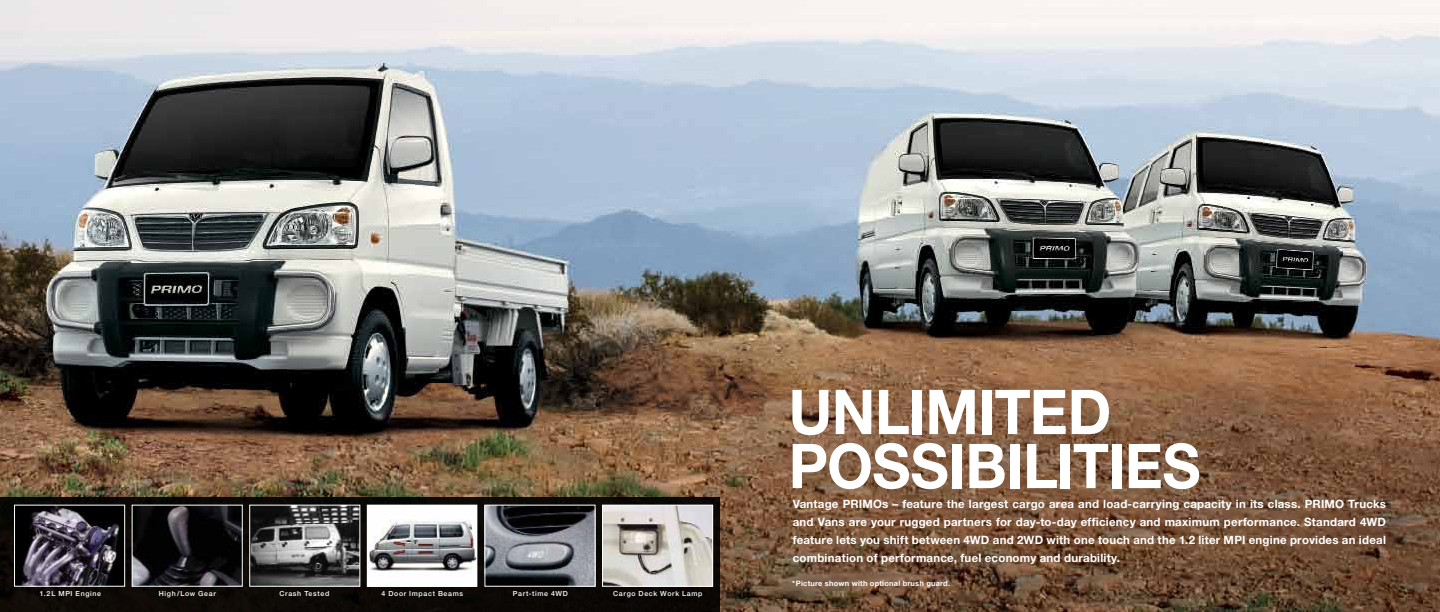
<style>
.page{position:relative;width:1440px;height:612px;background:#fff}
.page>*{position:absolute;margin:0;border:0;box-sizing:border-box;transform-origin:0 0}
.t1{font:700 62px/54px "Helvetica Neue LT Std";letter-spacing:-.01em;color:#fff;scale:.95 1}
.t2{font:700 11.5px/18px "Helvetica Neue LT Std";letter-spacing:.02em;color:#fff;text-align:justify}
.t3{font:700 7.5px "Helvetica Neue LT Std";letter-spacing:.025em;color:#fff}
.t4{font:500 7px "Helvetica Neue LT Std";letter-spacing:.095em;color:#fff}
</style>
<div class="page">
<img style="left:0;top:0;width:1440px;height:612px">
<svg style="left:0;top:498px;width:720px;height:114px;background:#1d1a17"></svg>
<img style="left:16px;top:507px;width:107px;height:77px">
<div style="left:14px;top:505px;width:111px;height:81px;border:1px solid #fff"></div>
<img style="left:134px;top:507px;width:107px;height:77px">
<div style="left:132px;top:505px;width:111px;height:81px;border:1px solid #fff"></div>
<img style="left:251px;top:507px;width:107px;height:77px">
<div style="left:249px;top:505px;width:111px;height:81px;border:1px solid #fff"></div>
<img style="left:369px;top:507px;width:106px;height:77px">
<img style="left:604px;top:507px;width:107px;height:77px">
<div style="left:602px;top:505px;width:111px;height:81px;border:1px solid #fff"></div>
<img style="left:487px;top:507px;width:106px;height:77px">
<p class="t4" style="left:40px;top:590px;width:63px">1.2L MPI Engine</p>
<p class="t4" style="left:159px;top:590px;width:59px">High/Low Gear</p>
<p class="t4" style="left:279px;top:590px;width:51px">Crash Tested</p>
<p class="t4" style="left:382px;top:590px;width:83px">4 Door Impact Beams</p>
<p class="t4" style="left:513px;top:590px;width:57px">Part-time 4WD</p>
<p class="t4" style="left:613px;top:590px;width:91px">Cargo Deck Work Lamp</p>
<h1 class="t1" style="left:789px;top:384px;width:428px">Unlimited<br>Possibilities</h1>
<p class="t2" style="left:793px;top:494px;width:67px">Vantage PRIMO</p>
<p class="t2" style="left:882px;top:494px;width:439px">s – feature the largest cargo area and load-carrying capacity in its class. PRIMO</p>
<p class="t2" style="left:793px;top:494px;width:595px;text-indent:556px">Trucks and Vans are your rugged partners for day-to-day efficiency and maximum performance. Standard 4WD feature lets you shift between 4WD and 2WD with one touch and the 1.2 liter MPI engine provides an ideal combination of performance, fuel economy and durability.</p>
<p class="t3" style="left:792px;top:579px;width:160px">*Picture shown with optional brush guard.</p>
</div>
